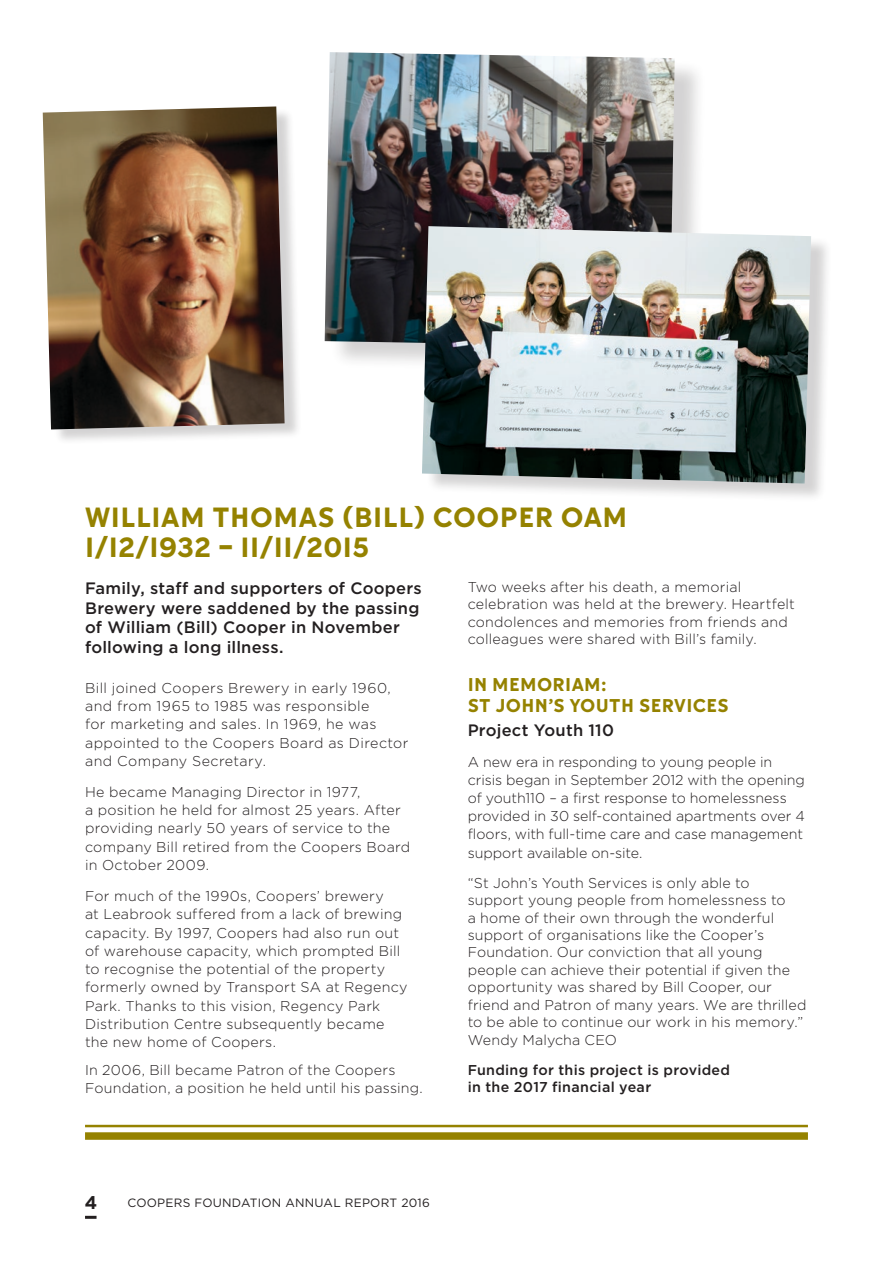
<style>
.page{position:relative;width:893px;height:1263px;background:#fff}
.page>*{position:absolute;margin:0;border:0;box-sizing:border-box;transform-origin:0 0}
.t1{font:700 27px/30.2px "Sparkling";letter-spacing:.02em;color:#958200}
.t2{font:700 18px/21.1px "Sparkling";letter-spacing:.02em;color:#958200}
.t3{font:700 18px "Sparkling";color:#231f20}
.t4{font:500 16.5px/19.8px "Gotham HTF";letter-spacing:.015em;color:#231f20}
.t5{font:300 14.25px/18.3px "Gotham HTF";letter-spacing:.01em;color:#231f20}
.t6{font:300 14.25px/18.3px "Gotham HTF";letter-spacing:.03em;color:#231f20}
.t7{font:500 14.25px/17.4px "Gotham HTF";letter-spacing:.02em;color:#231f20}
.t8{font:12px "Gotham HTF";letter-spacing:.02em;color:#231f20}
</style>
<div class="page">
<hr style="left:892px;top:0;width:1px;height:1263px;background:#f3eedd">
<svg style="left:85px;top:1216px;width:12px;height:3px"></svg>
<div style="left:85px;top:1132px;width:723px;height:8px;background:#958200"></div>
<hr style="left:85px;top:1125px;width:723px;height:2px;background:#958200">
<div style="left:331px;top:54px;width:376px;height:321px;background:#231f20;opacity:.2"></div>
<img style="left:325px;top:52px;width:350px;height:295px">
<div style="left:46px;top:107px;width:257px;height:339px;background:#231f20;opacity:.2"></div>
<img style="left:43px;top:106px;width:242px;height:323px">
<div style="left:426px;top:227px;width:407px;height:275px;background:#231f20;opacity:.2"></div>
<img style="left:422px;top:226px;width:389px;height:257px">
<h1 class="t1" style="left:85px;top:503px;width:544px">WILLIAM THOMAS (BILL) COOPER OAM<br>1/12/1932 – 11/11/2015</h1>
<p class="t4" style="left:85px;top:578px;width:338px">Family, staff and supporters of Coopers Brewery were saddened by the passing of William (Bill) Cooper in November following a long illness.</p>
<p class="t6" style="left:85px;top:678px;width:325px">Bill joined Coopers Brewery in early 1960, and from 1965 to 1985 was responsible<br>for marketing and sales. In 1969, he was appointed to the Coopers Board as Director and Company Secretary.</p>
<p class="t5" style="left:85px;top:782px;width:327px">He became Managing Director in 1977,<br>a position he held for almost 25 years. After providing nearly 50 years of service to the company Bill retired from the Coopers Board in October 2009.</p>
<p class="t5" style="left:85px;top:887px;width:324px">For much of the 1990s, Coopers’ brewery<br>at Leabrook suffered from a lack of brewing capacity. By 1997, Coopers had also run out of warehouse capacity, which prompted Bill to recognise the potential of the property formerly owned by Transport SA at Regency Park. Thanks to this vision, Regency Park Distribution Centre subsequently became the new home of Coopers.</p>
<p class="t5" style="left:85px;top:1061px;width:339px;line-height:17.5px">In 2006, Bill became Patron of the Coopers<br>Foundation, a position he held until his passing.</p>
<p class="t5" style="left:468px;top:578px;width:329px;line-height:17.4px">Two weeks after his death, a memorial celebration was held at the brewery. Heartfelt condolences and memories from friends and colleagues were shared with Bill’s family.</p>
<p class="t2" style="left:468px;top:674px;width:263px">IN MEMORIAM:<br>ST JOHN’S YOUTH SERVICES</p>
<p class="t4" style="left:468px;top:719px;width:148px">Project Youth 110</p>
<p class="t5" style="left:468px;top:752px;width:339px">A new era in responding to young people in crisis began in September 2012 with the opening of youth110 – a first response to homelessness provided in 30 self-contained apartments over 4 floors, with full-time care and case management support available on-site.</p>
<p class="t5" style="left:468px;top:874px;width:340px;line-height:17.4px">“St John’s Youth Services is only able to support young people from homelessness to<br>a home of their own through the wonderful support of organisations like the Cooper’s Foundation. Our conviction that all young people can achieve their potential if given the opportunity was shared by Bill Cooper, our friend and Patron of many years. We are thrilled to be able to continue our work in his memory.” Wendy Malycha CEO</p>
<p class="t7" style="left:468px;top:1061px;width:264px">Funding for this project is provided in the 2017 financial year</p>
<p class="t3" style="left:85px;top:1194px;width:13px">4</p>
<p class="t8" style="left:128px;top:1196px;width:304px">COOPERS FOUNDATION ANNUAL REPORT 2016</p>
</div>
